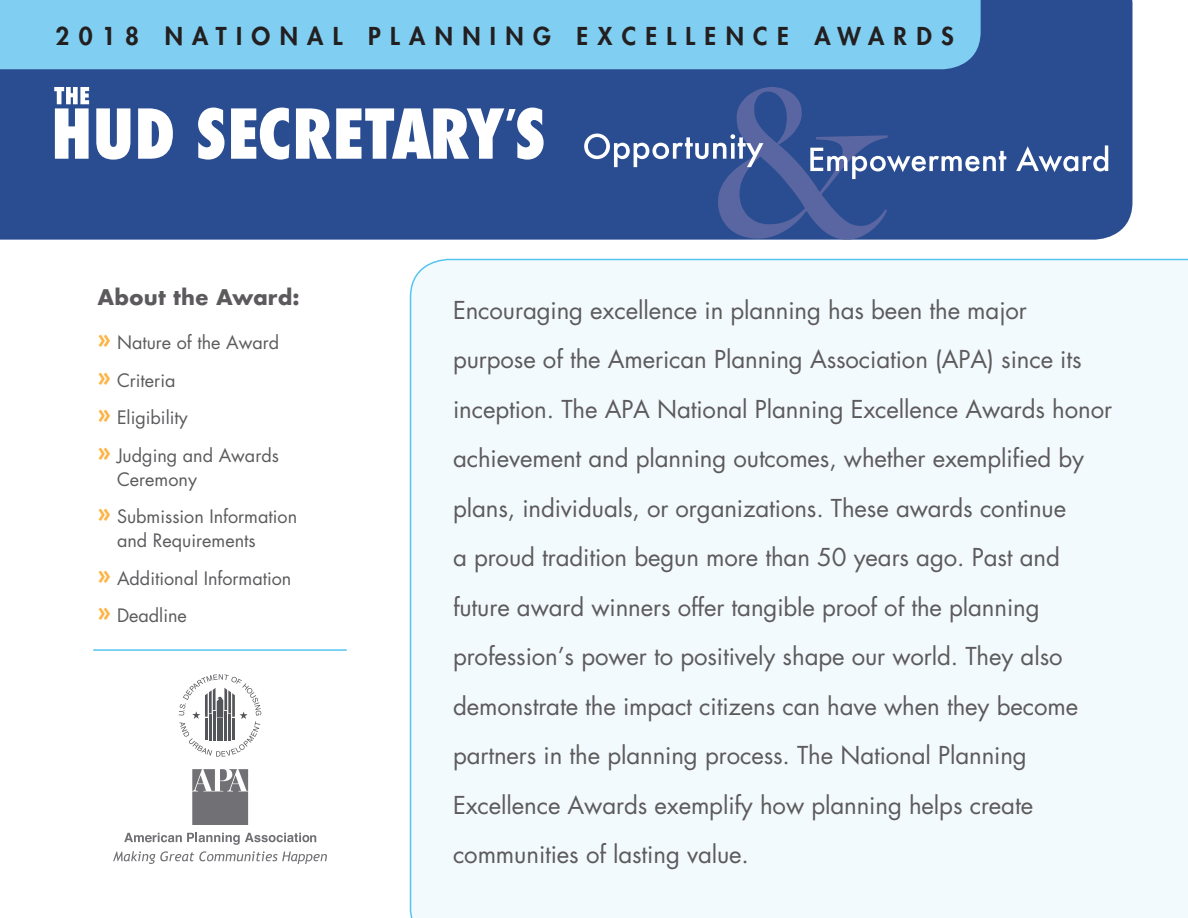
<style>
.page{position:relative;width:1188px;height:918px;background:#fff}
.page>*{position:absolute;margin:0;border:0;box-sizing:border-box;transform-origin:0 0}
.Cover_Large{font:24px/49.5px "Futura";letter-spacing:-.005em;color:#5c5a5d}
.Cover_Header{font:800 24px "Futura";letter-spacing:.39em;color:#231f20}
.H3__Cover{font:700 21px "Futura";color:#5c5a5d}
.t1{font:18px/24px "Futura";color:#5c5a5d}
.s1{font-weight:800;font-size:25.5px;color:#fcb446}
</style>
<div class="page">
<div style="left:0;top:0;width:1132px;height:240px;background:#2a4d91"></div>
<div style="left:0;top:0;width:981px;height:69px;background:#80cff2"></div>
<div style="left:409px;top:258px;width:779px;height:660px;background:#f3fafd"></div>
<hr style="left:93px;top:649px;width:254px;height:2px;background:#55c4f0">
<svg style="left:96px;top:108px;width:34px;height:52px"></svg>
<svg style="left:138px;top:108px;width:35px;height:51px"></svg>
<svg style="left:198px;top:108px;width:27px;height:52px"></svg>
<svg style="left:231px;top:108px;width:58px;height:52px"></svg>
<svg style="left:54px;top:87px;width:35px;height:72px"></svg>
<svg style="left:584px;top:87px;width:422px;height:153px;background:#3a5898"></svg>
<svg style="left:1016px;top:145px;width:92px;height:27px"></svg>
<svg style="left:296px;top:108px;width:248px;height:52px"></svg>
<svg style="left:179px;top:674px;width:82px;height:82px"></svg>
<svg style="left:192px;top:769px;width:56px;height:56px;background:#868588"></svg>
<svg style="left:124px;top:833px;width:192px;height:12px"></svg>
<svg style="left:113px;top:851px;width:214px;height:13px"></svg>
<h1 class="Cover_Header" style="left:56px;top:20px;width:900px">2018 NATIONAL PLANNING EXCELLENCE AWARDS</h1>
<h2 class="H3__Cover" style="left:98px;top:282px;width:204px">About the Award:</h2>
<p class="t1" style="left:98px;top:330px;width:183px"><span class="s1">»</span> Nature of the Award</p>
<p class="t1" style="left:98px;top:368px;width:79px"><span class="s1">»</span> Criteria</p>
<p class="t1" style="left:98px;top:405px;width:92px"><span class="s1">»</span> Eligibility</p>
<p class="t1" style="left:117px;top:443px;width:163px;text-indent:-20px"><span class="s1">»</span> Judging and Awards<br>Ceremony</p>
<p class="t1" style="left:117px;top:504px;width:182px;text-indent:-20px"><span class="s1">»</span> Submission Information and Requirements</p>
<p class="t1" style="left:98px;top:566px;width:195px"><span class="s1">»</span> Additional Information</p>
<p class="t1" style="left:98px;top:603px;width:91px"><span class="s1">»</span> Deadline</p>
<p class="Cover_Large" style="left:453px;top:285px;width:661px">Encouraging excellence in planning has been the major purpose of the American Planning Association (APA) since its inception. The APA National Planning Excellence Awards honor achievement and planning outcomes, whether exemplified by plans, individuals, or organizations. These awards continue<br>a proud tradition begun more than 50 years ago. Past and future award winners offer tangible proof of the planning profession’s power to positively shape our world. They also demonstrate the impact citizens can have when they become partners in the planning process. The National Planning Excellence Awards exemplify how planning helps create communities of lasting value.</p>
</div>
